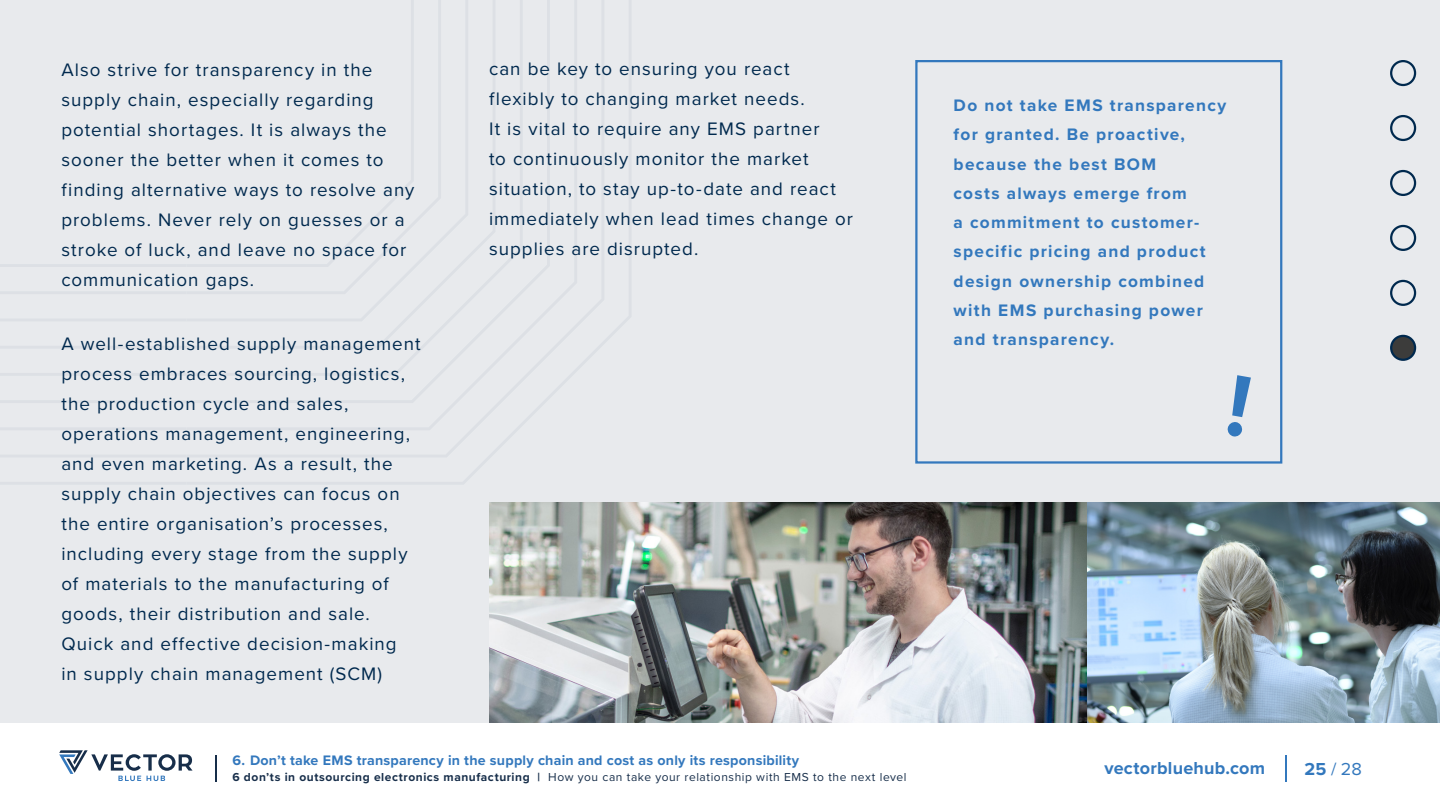
<style>
.page{position:relative;width:1440px;height:810px;background:#fff}
.page>*{position:absolute;margin:0;border:0;box-sizing:border-box;transform-origin:0 0}
.tekst{font:18.75px/30px "Proxima Nova";letter-spacing:.055em;color:#00294e}
.t1{font:700 18px "Proxima Nova";letter-spacing:.015em;color:#3378bd}
.t2{font:18px "Proxima Nova";color:#3378bd}
.tekst-2{font:700 17.25px/29.2px "Proxima Nova";letter-spacing:.075em;color:#3378bd}
.tekst-3{font:700 14.25px "Proxima Nova";letter-spacing:.015em;color:#3378bd}
.tekst-4{font:12px "Proxima Nova";letter-spacing:.045em;color:#172e4a}
.s1{font-weight:700}
</style>
<div class="page">
<hr style="left:1285px;top:755px;width:2px;height:27px;background:#3378bd">
<div style="left:0;top:0;width:1440px;height:723px;background:#e8eaed"></div>
<svg style="left:59px;top:750px;width:134px;height:31px"></svg>
<hr style="left:215px;top:755px;width:2px;height:27px;background:#172e4a">
<div style="left:915px;top:60px;width:367px;height:404px;border:2px solid #3378bd"></div>
<img style="left:490px;top:502px;width:950px;height:221px">
<svg style="left:187px;top:0;width:444px;height:484px"></svg>
<svg style="left:187px;top:0;width:417px;height:458px"></svg>
<svg style="left:187px;top:0;width:390px;height:430px"></svg>
<svg style="left:187px;top:0;width:363px;height:403px"></svg>
<svg style="left:187px;top:0;width:336px;height:376px"></svg>
<svg style="left:187px;top:0;width:309px;height:349px"></svg>
<svg style="left:187px;top:0;width:281px;height:321px"></svg>
<svg style="left:187px;top:0;width:254px;height:294px"></svg>
<svg style="left:187px;top:0;width:227px;height:267px"></svg>
<svg style="left:0;top:482px;width:186px;height:2px"></svg>
<svg style="left:0;top:455px;width:186px;height:2px"></svg>
<svg style="left:0;top:428px;width:186px;height:2px"></svg>
<svg style="left:0;top:401px;width:186px;height:2px"></svg>
<svg style="left:0;top:264px;width:186px;height:111px"></svg>
<div style="left:1390px;top:170px;width:26px;height:26px;border:2px solid #00294e;border-radius:50%"></div>
<div style="left:1390px;top:225px;width:26px;height:26px;border:2px solid #00294e;border-radius:50%"></div>
<div style="left:1390px;top:60px;width:26px;height:26px;border:2px solid #00294e;border-radius:50%"></div>
<div style="left:1390px;top:280px;width:26px;height:26px;border:2px solid #00294e;border-radius:50%"></div>
<div style="left:1390px;top:115px;width:26px;height:26px;border:2px solid #00294e;border-radius:50%"></div>
<div style="left:1391px;top:336px;width:24px;height:24px;background:#3c3c3b;border-radius:50%"></div>
<div style="left:1390px;top:335px;width:26px;height:26px;border:2px solid #00294e;border-radius:50%"></div>
<p class="tekst" style="left:61px;top:53px;width:355px">Also strive for transparency in the supply chain, especially regarding potential shortages. It is always the sooner the better when it comes to finding alternative ways to resolve any problems. Never rely on guesses or a stroke of luck, and leave no space for communication gaps.</p>
<p class="tekst" style="left:61px;top:328px;width:361px">A well-established supply management process embraces sourcing, logistics, the production cycle and sales, operations management, engineering, and even marketing. As a result, the supply chain objectives can focus on the entire organisation’s processes, including every stage from the supply of materials to the manufacturing of goods, their distribution and sale.<br>Quick and effective decision-making<br>in supply chain management (SCM)</p>
<p class="tekst" style="left:489px;top:53px;width:366px">can be key to ensuring you react flexibly to changing market needs.<br>It is vital to require any EMS partner<br>to continuously monitor the market situation, to stay up-to-date and react immediately when lead times change or supplies are disrupted.</p>
<p class="tekst-3" style="left:232px;top:749px;width:568px">6. Don’t take EMS transparency in the supply chain and cost as only its responsibility</p>
<p class="tekst-4" style="left:232px;top:768px;width:676px"><span class="s1">6 don’ts in outsourcing electronics manufacturing |</span> How you can take your relationship with EMS to the next level</p>
<p class="tekst-2" style="left:954px;top:90px;width:274px">Do not take EMS transparency for granted. Be proactive, because the best BOM<br>costs always emerge from<br>a commitment to customer&shy;specific pricing and product design ownership combined with EMS purchasing power and transparency.</p>
<p class="t1" style="left:1104px;top:755px;width:162px">vectorbluehub.com</p>
<p class="t2" style="left:1305px;top:756px;width:59px"><span class="s1">25</span> / 28</p>
</div>
